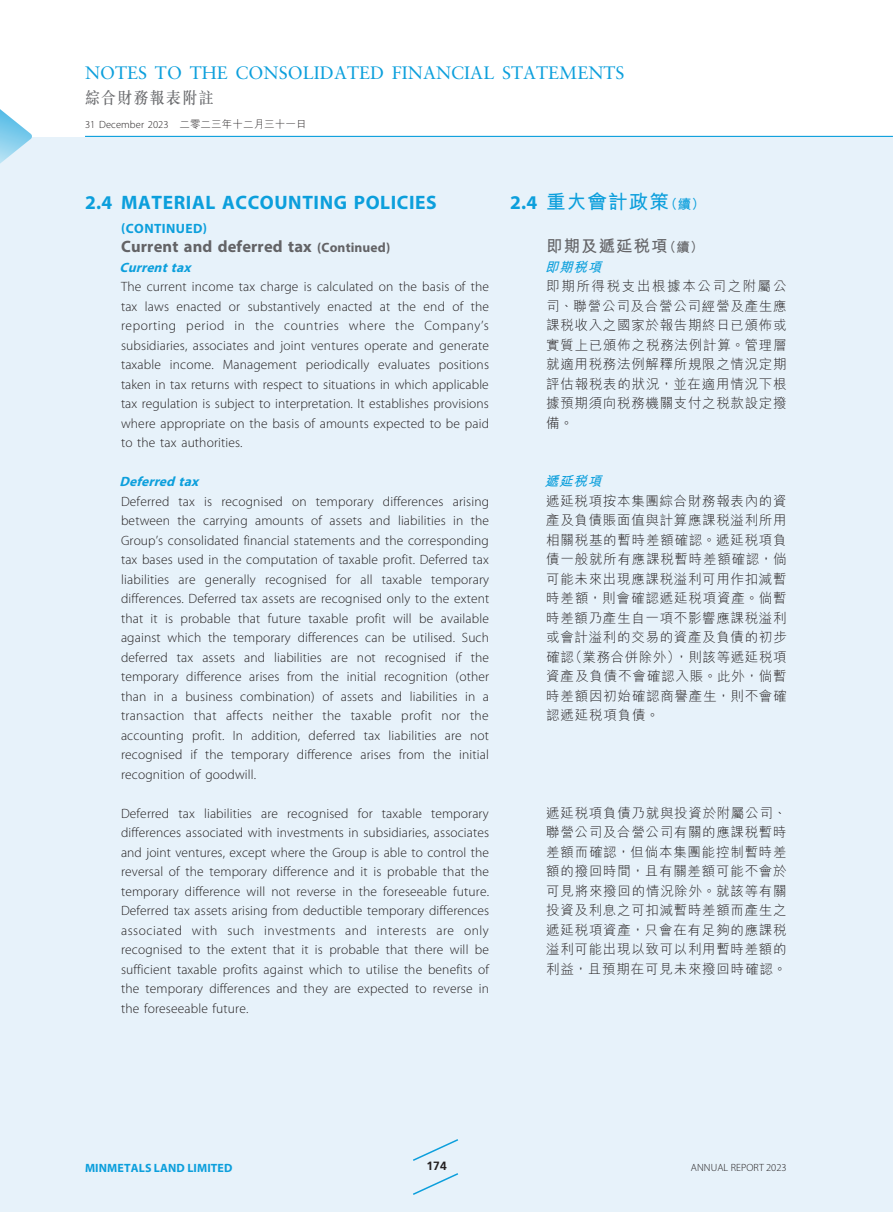
<style>
.page{position:relative;width:893px;height:1212px;background:#e7f2fa}
.page>*{position:absolute;margin:0;border:0;box-sizing:border-box;transform-origin:0 0}
._03_H1{font:700 19.5px "Myriad Pro";letter-spacing:.03em;color:#0c9fdc}
._03_H1-2{font:700 19.5px "M Hei HK";letter-spacing:.06em;color:#0c9fdc}
.t1{font:18px "Sabon LT Std";letter-spacing:.005em;color:#0c9fdc}
._04___H2{font:700 16.5px "Myriad Pro";letter-spacing:.01em;color:#636366}
._04___H2-2{font:700 16.5px "M Hei HK";letter-spacing:.06em;color:#636366}
.t2{font:500 16.5px "M Sung HK";letter-spacing:.095em;color:#6c6d70;scale:.9 1}
._01_Body_Text{font:300 13.5px/19.5px "Myriad Pro";letter-spacing:.01em;color:#231f20;text-align:justify}
._01_Body_Text-2{font:300 13.5px/19.5px "M Hei HK";letter-spacing:.055em;color:#231f20;text-align:justify}
._05_____H3{font:italic 700 13.5px "Myriad Pro";color:#0c9fdc}
._03_H1-3{font:700 13.5px "Myriad Pro";letter-spacing:.03em;color:#0c9fdc}
._05_____H3-2{font:italic 700 13.5px "M Hei HK";color:#0c9fdc}
.t3{font:700 12px "Myriad Pro";letter-spacing:.01em;color:#0c9fdc}
.t4{font:700 12px "Frutiger LT Std";color:#231f20}
.t5{font:300 10.5px "Myriad Pro";letter-spacing:.01em;color:#231f20}
.s1{font-family:"M Hei HK"}
.s2{font-size:13.5px}
.s3{font-family:"Myriad Pro"}
</style>
<div class="page">
<div style="left:0;top:0;width:893px;height:136px;background:#fff"></div>
<svg style="left:413px;top:1173px;width:46px;height:22px"></svg>
<svg style="left:413px;top:1139px;width:46px;height:22px"></svg>
<hr style="left:85px;top:136px;width:808px;height:1px;background:#0c9fdc">
<svg style="left:0;top:109px;width:32px;height:55px"></svg>
<h2 class="t1" style="left:85px;top:62px;width:541px">NOTES TO THE CONSOLIDATED FINANCIAL STATEMENTS</h2>
<p class="t2" style="left:85px;top:86px;width:144px">綜合財務報表附註</p>
<p class="t5" style="left:85px;top:119px;width:223px">31 December 2023 <span class="s1">二零二三年十二月三十一日</span></p>
<p class="_03_H1" style="left:85px;top:189px;width:353px">2.4 MATERIAL ACCOUNTING POLICIES</p>
<p class="_03_H1-3" style="left:121px;top:219px;width:87px">(CONTINUED)</p>
<p class="_04___H2" style="left:121px;top:236px;width:271px">Current and deferred tax <span class="s2">(Continued)</span></p>
<p class="_05_____H3" style="left:120px;top:258px;width:77px">Currenttax</p>
<p class="_01_Body_Text" style="left:121px;top:277px;width:369px">The current income tax charge is calculated on the basis of the tax laws enacted or substantively enacted at the end of the reporting period in the countries where the Company’s subsidiaries, associates and joint ventures operate and generate taxable income. Management periodically evaluates positions taken in tax returns with respect to situations in which applicable tax regulation is subject to interpretation. It establishes provisions where appropriate on the basis of amounts expected to be paid to the tax authorities.</p>
<p class="_05_____H3" style="left:120px;top:473px;width:84px">Deferred tax</p>
<p class="_01_Body_Text" style="left:121px;top:492px;width:370px">Deferred tax is recognised on temporary differences arising between the carrying amounts of assets and liabilities in the Group’s consolidated financial statements and the corresponding tax bases used in the computation of taxable profit. Deferred tax liabilities are generally recognised for all taxable temporary differences. Deferred tax assets are recognised only to the extent that it is probable that future taxable profit will be available against which the temporary differences can be utilised. Such deferred tax assets and liabilities are not recognised if the temporary difference arises from the initial recognition (other than in a business combination) of assets and liabilities in a transaction that affects neither the taxable profit nor the accounting profit. In addition, deferred tax liabilities are not recognised if the temporary difference arises from the initial recognition of goodwill.</p>
<p class="_01_Body_Text" style="left:121px;top:804px;width:370px">Deferred tax liabilities are recognised for taxable temporary differences associated with investments in subsidiaries, associates and joint ventures, except where the Group is able to control the reversal of the temporary difference and it is probable that the temporary difference will not reverse in the foreseeable future.<br>Deferred tax assets arising from deductible temporary differences associated with such investments and interests are only recognised to the extent that it is probable that there will be sufficient taxable profits against which to utilise the benefits of the temporary differences and they are expected to reverse in the foreseeable future.</p>
<p class="_03_H1-2" style="left:510px;top:187px;width:196px"><span class="s3">2.4</span> 重大會計政策<span class="s2">（續）</span></p>
<p class="_04___H2-2" style="left:546px;top:234px;width:159px">即期及遞延稅項<span class="s2">（續）</span></p>
<p class="_05_____H3-2" style="left:545px;top:257px;width:63px">即期稅項</p>
<p class="_01_Body_Text-2" style="left:546px;top:276px;width:242px">即期所得稅支出根據本公司之附屬公司、聯營公司及合營公司經營及產生應課稅收入之國家於報告期終日已頒佈或實質上已頒佈之稅務法例計算。管理層就適用稅務法例解釋所規限之情況定期評估報稅表的狀況，並在適用情況下根據預期須向稅務機關支付之稅款設定撥備。</p>
<p class="_05_____H3-2" style="left:545px;top:471px;width:63px">遞延稅項</p>
<p class="_01_Body_Text-2" style="left:546px;top:491px;width:242px">遞延稅項按本集團綜合財務報表內的資產及負債賬面值與計算應課稅溢利所用相關稅基的暫時差額確認。遞延稅項負債一般就所有應課稅暫時差額確認，倘可能未來出現應課稅溢利可用作扣減暫時差額，則會確認遞延稅項資產。倘暫時差額乃產生自一項不影響應課稅溢利或會計溢利的交易的資產及負債的初步確認（業務合併除外），則該等遞延稅項資產及負債不會確認入賬。此外，倘暫時差額因初始確認商譽產生，則不會確認遞延稅項負債。</p>
<p class="_01_Body_Text-2" style="left:546px;top:803px;width:242px">遞延稅項負債乃就與投資於附屬公司、聯營公司及合營公司有關的應課稅暫時差額而確認，但倘本集團能控制暫時差額的撥回時間，且有關差額可能不會於可見將來撥回的情況除外。就該等有關投資及利息之可扣減暫時差額而產生之遞延稅項資產，只會在有足夠的應課稅溢利可能出現以致可以利用暫時差額的利益，且預期在可見未來撥回時確認。</p>
<p class="t3" style="left:85px;top:1160px;width:149px">MINMETALS LAND LIMITED</p>
<p class="t4" style="left:427px;top:1159px;width:22px">174</p>
<p class="t5" style="left:691px;top:1162px;width:97px">ANNUAL REPORT 2023</p>
</div>
